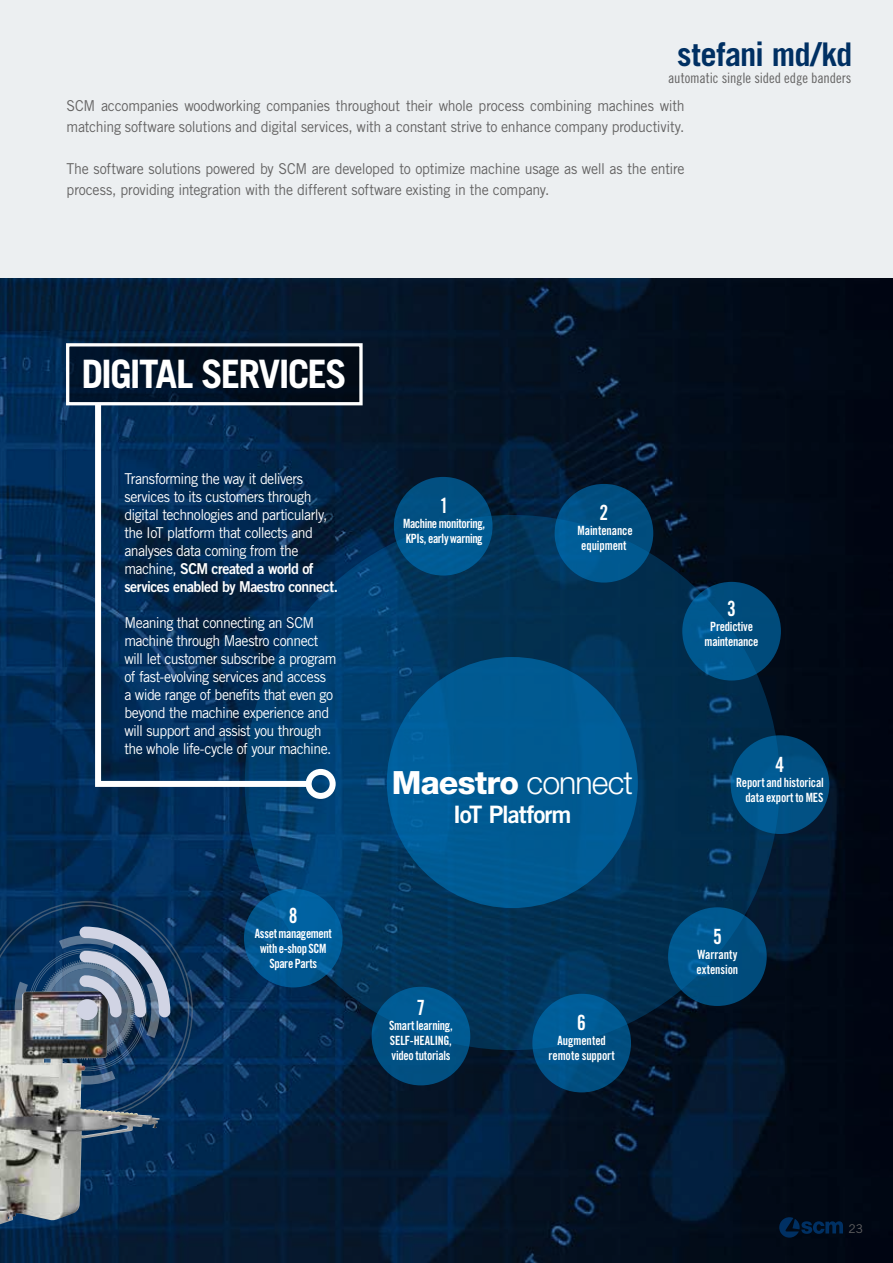
<style>
.page{position:relative;width:893px;height:1263px;background:#fff}
.page>*{position:absolute;margin:0;border:0;box-sizing:border-box;transform-origin:0 0}
.t1{font:700 39.15px "Trade Gothic LT Std";letter-spacing:-.05em;color:#fff}
.t2{font:700 32.55px "Trade Gothic LT Std";letter-spacing:-.02em;color:#003063}
.t3{font:800 32.1px "Helvetica Neue LT Std";letter-spacing:-.02em;color:#fff}
.t4{font:24px "Trade Gothic LT Std Bd 2";letter-spacing:-.045em;color:#fff}
.t5{font:21px "Trade Gothic LT Std Bd Cn 20";color:#fff;scale:.94 1}
.t6{font:15px/18px "Trade Gothic LT Std";letter-spacing:-.04em;color:#fff;scale:.94 1}
.t7{font:15px/21px "Trade Gothic LT Std";letter-spacing:-.02em;color:#646363;scale:.94 1}
.t8{font:15px/18px "Trade Gothic LT Std Bd 2";letter-spacing:-.035em;color:#fff;scale:.94 1}
.t9{font:14.4px "Trade Gothic LT Std Cn 18";letter-spacing:-.005em;color:#646363}
.t10{font:12.75px/15px "Trade Gothic LT Std Bd Cn 20";letter-spacing:-.015em;color:#fff;text-align:center;scale:.94 1}
.t11{font:12.75px/15px "Trade Gothic LT Std Bd Cn 20";letter-spacing:-.035em;color:#fff;scale:.94 1}
.t12{font:12px "Trade Gothic LT Std";color:#646363}
.s1{font-family:"Trade Gothic LT Std"}
.s2{font-weight:300}
</style>
<div class="page">
<div style="left:0;top:0;width:893px;height:308px;background:#eceff1"></div>
<img style="left:0;top:279px;width:893px;height:984px">
<svg style="left:245px;top:515px;width:535px;height:535px"></svg>
<svg style="left:70px;top:347px;width:289px;height:54px;fill:#010d1c"></svg>
<div style="left:66px;top:343px;width:297px;height:62px;border:3px solid #fff"></div>
<svg style="left:92px;top:398px;width:223px;height:392px"></svg>
<div style="left:306px;top:769px;width:30px;height:30px;border:6px solid #fff;border-radius:50%"></div>
<div style="left:394px;top:477px;width:98px;height:98px;background:linear-gradient(to bottom,#024c7c,#005e99);border-radius:50%"></div>
<svg style="left:555px;top:484px;width:98px;height:98px"></svg>
<svg style="left:682px;top:582px;width:99px;height:98px;fill:#004e81"></svg>
<div style="left:731px;top:735px;width:98px;height:99px;background:linear-gradient(to right,#005b93,#024e80);border-radius:50%"></div>
<svg style="left:668px;top:907px;width:99px;height:99px;fill:#005083"></svg>
<svg style="left:532px;top:994px;width:99px;height:98px"></svg>
<div style="left:372px;top:987px;width:98px;height:98px;background:linear-gradient(to right,#015286,#01588f);border-radius:50%"></div>
<svg style="left:244px;top:889px;width:99px;height:98px;fill:#005d9a"></svg>
<div style="left:387px;top:657px;width:251px;height:251px;background:#005b93;border-radius:50%"></div>
<img style="left:0;top:1118px;width:160px;height:106px">
<img style="left:0;top:901px;width:193px;height:217px">
<svg style="left:779px;top:1217px;width:64px;height:20px"></svg>
<h2 class="t2" style="left:677px;top:34px;width:177px">stefani md/kd</h2>
<p class="t9" style="left:668px;top:70px;width:185px">automatic single sided edge banders</p>
<p class="t7" style="left:67px;top:95px;width:659px">SCM accompanies woodworking companies throughout their whole process combining machines with matching software solutions and digital services, with a constant strive to enhance company productivity.</p>
<p class="t7" style="left:67px;top:158px;width:659px">The software solutions powered by SCM are developed to optimize machine usage as well as the entire process, providing integration with the different software existing in the company.</p>
<h1 class="t1" style="left:82px;top:350px;width:267px">DIGITAL SERVICES</h1>
<p class="t6" style="left:124px;top:469px;width:218px">Transforming the way it delivers services to its customers through digital technologies and particularly, the IoT platform that collects and analyses data coming from the</p>
<p class="t8" style="left:124px;top:559px;width:229px"><span class="s1">machine,</span> SCM created a world of services enabled by Maestro connect.</p>
<p class="t6" style="left:124px;top:613px;width:227px">Meaning that connecting an SCM machine through Maestro connect will let customer subscribe a program of fast-evolving services and access a wide range of benefits that even go beyond the machine experience and will support and assist you through the whole life-cycle of your machine.</p>
<h3 class="t5" style="left:289px;top:903px;width:11px">8</h3>
<p class="t10" style="left:255px;top:926px;width:84px">Asset management with e-shop SCM<br>Spare Parts</p>
<h3 class="t5" style="left:440px;top:493px;width:11px">1</h3>
<p class="t11" style="left:403px;top:516px;width:89px">Machine monitoring,<br>KPIs, early warning</p>
<h3 class="t5" style="left:600px;top:500px;width:11px">2</h3>
<p class="t10" style="left:577px;top:523px;width:60px;text-align:left">Maintenance equipment</p>
<h3 class="t3" style="left:392px;top:763px;width:243px">Maestro <span class="s2">connect</span></h3>
<h3 class="t4" style="left:453px;top:800px;width:120px">IoT Platform</h3>
<h3 class="t5" style="left:417px;top:994px;width:11px">7</h3>
<p class="t10" style="left:389px;top:1017px;width:69px;text-align:justify">Smart learning, SELF-HEALING, video tutorials</p>
<h3 class="t5" style="left:577px;top:1010px;width:11px">6</h3>
<p class="t10" style="left:548px;top:1033px;width:72px">Augmented remote support</p>
<h3 class="t5" style="left:727px;top:596px;width:11px">3</h3>
<p class="t10" style="left:705px;top:619px;width:59px">Predictive maintenance</p>
<h3 class="t5" style="left:776px;top:751px;width:11px">4</h3>
<p class="t10" style="left:736px;top:775px;width:95px;text-align:right">Report and historical data export to MES</p>
<h3 class="t5" style="left:713px;top:923px;width:11px">5</h3>
<p class="t10" style="left:697px;top:946px;width:46px;text-align:left">Warranty extension</p>
<p class="t12" style="left:848px;top:1222px;width:16px">23</p>
</div>
